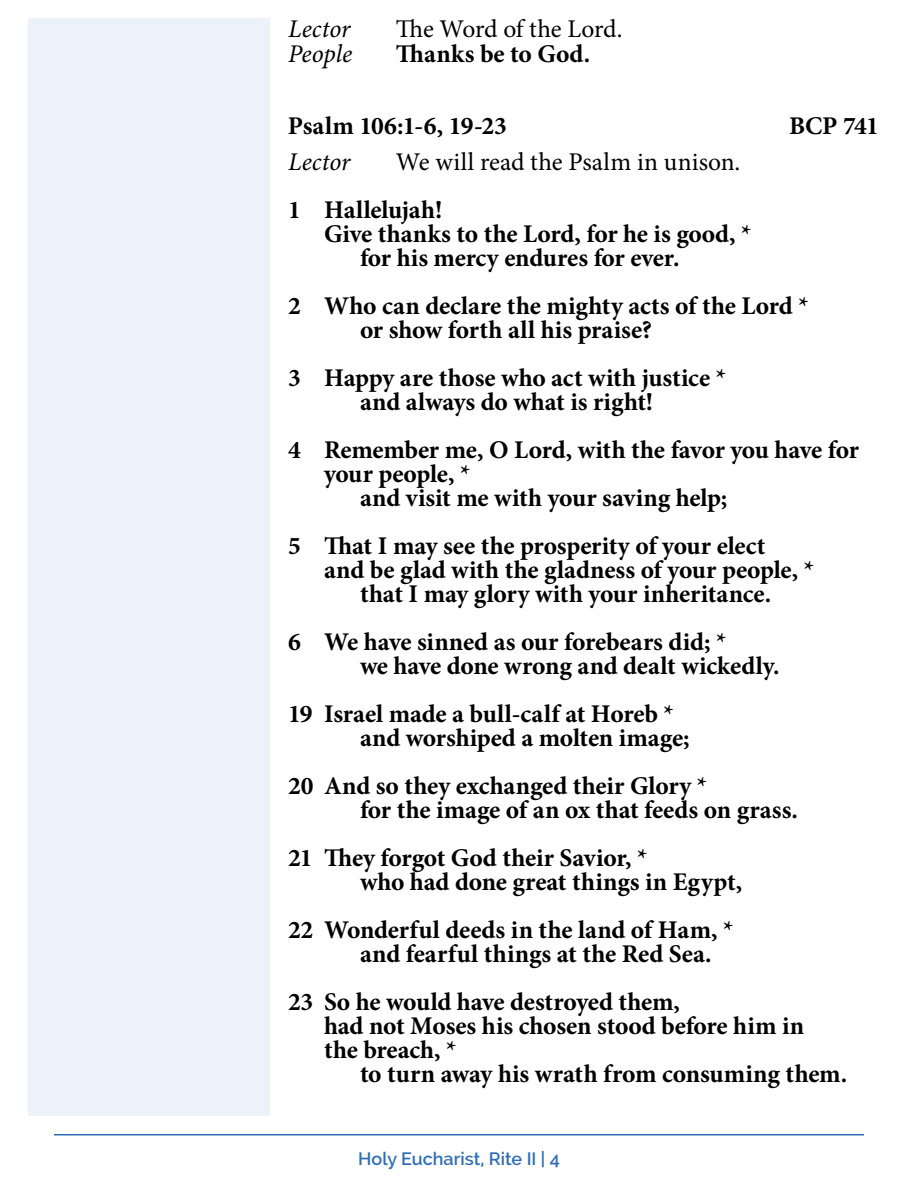
<style>
.page{position:relative;width:918px;height:1188px;background:#fff}
.page>*{position:absolute;margin:0;border:0;box-sizing:border-box;transform-origin:0 0}
.t1{font:700 25.5px/24px "Minion Pro";letter-spacing:-.005em;color:#000}
.t2{font:25.5px "Minion Pro";color:#000}
.t3{font:italic 25.5px "Minion Pro";color:#000}
.t4{font:25.5px "Minion Pro";letter-spacing:-.02em;color:#000}
.t5{font:600 18px "Raleway";color:#2f6eb6}
</style>
<div class="page">
<hr style="left:54px;top:1134px;width:810px;height:2px;background:#2f6eb6">
<div style="left:28px;top:18px;width:242px;height:1098px;background:#ebf2f9"></div>
<p class="t3" style="left:288px;top:11px;width:64px">Lector</p>
<p class="t4" style="left:396px;top:11px;width:228px">The Word of the Lord.</p>
<p class="t3" style="left:288px;top:36px;width:66px">People</p>
<p class="t1" style="left:396px;top:42px;width:196px">Thanks be to God.</p>
<p class="t1" style="left:288px;top:114px;width:221px">Psalm 106:1-6, 19-23</p>
<p class="t1" style="left:789px;top:114px;width:91px">BCP 741</p>
<p class="t3" style="left:288px;top:145px;width:64px">Lector</p>
<p class="t2" style="left:396px;top:145px;width:346px">We will read the Psalm in unison.</p>
<p class="t1" style="left:288px;top:198px;width:156px">1 Hallelujah!</p>
<p class="t1" style="left:324px;top:222px;width:429px">Give thanks to the Lord, for he is good, *</p>
<p class="t1" style="left:360px;top:246px;width:321px">for his mercy endures for ever.</p>
<p class="t1" style="left:360px;top:294px;width:450px;text-indent:-72px">2 Who can declare the mighty acts of the Lord * or show forth all his praise?</p>
<p class="t1" style="left:288px;top:366px;width:440px;text-align:center">3 Happy are those who act with justice * and always do what is right!</p>
<p class="t1" style="left:288px;top:438px;width:572px">4 Remember me, O Lord, with the favor you have for</p>
<p class="t1" style="left:324px;top:462px;width:148px">your people, *</p>
<p class="t1" style="left:360px;top:486px;width:369px">and visit me with your saving help;</p>
<p class="t1" style="left:288px;top:534px;width:479px">5 That I may see the prosperity of your elect</p>
<p class="t1" style="left:324px;top:558px;width:492px">and be glad with the gladness of your people, *</p>
<p class="t1" style="left:360px;top:582px;width:413px">that I may glory with your inheritance.</p>
<p class="t1" style="left:360px;top:630px;width:421px;text-indent:-72px">6 We have sinned as our forebears did; *<br>we have done wrong and dealt wickedly.</p>
<p class="t1" style="left:360px;top:701px;width:331px;text-indent:-72px">19 Israel made a bull-calf at Horeb * and worshiped a molten image;</p>
<p class="t1" style="left:360px;top:773px;width:440px;text-indent:-72px">20 And so they exchanged their Glory *<br>for the image of an ox that feeds on grass.</p>
<p class="t1" style="left:360px;top:845px;width:384px;text-indent:-72px">21 They forgot God their Savior, *<br>who had done great things in Egypt,</p>
<p class="t1" style="left:360px;top:917px;width:375px;text-indent:-72px">22 Wonderful deeds in the land of Ham, * and fearful things at the Red Sea.</p>
<p class="t1" style="left:324px;top:989px;width:482px;text-indent:-36px">23 So he would have destroyed them,<br>had not Moses his chosen stood before him in the breach, *</p>
<p class="t1" style="left:360px;top:1061px;width:489px">to turn away his wrath from consuming them.</p>
<p class="t5" style="left:358px;top:1149px;width:203px">Holy Eucharist, Rite II | 4</p>
</div>
